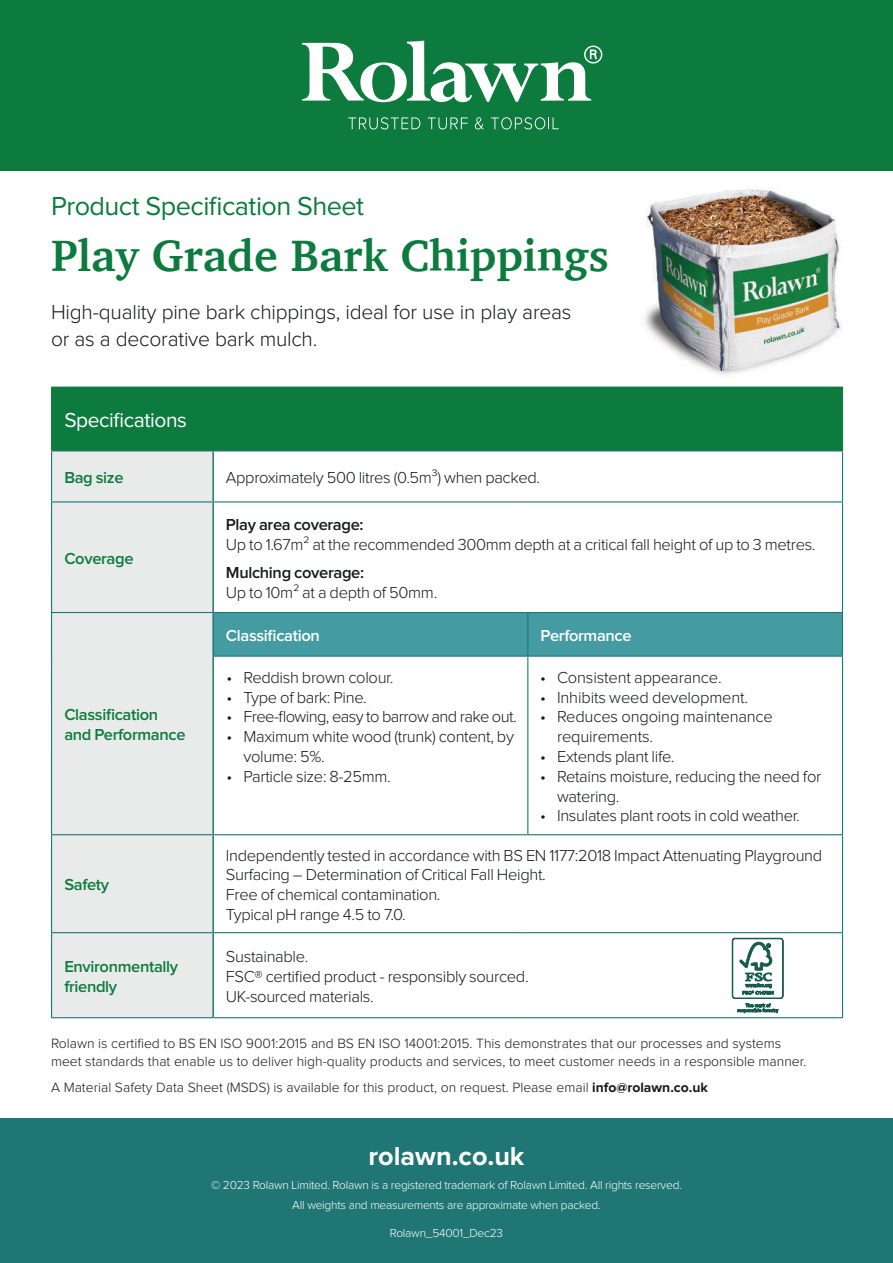
<style>
.page{position:relative;width:893px;height:1263px;background:#fff}
.page>*{position:absolute;margin:0;border:0;box-sizing:border-box;transform-origin:0 0}
.t1{font:700 45px "Charter";color:#0d7b3e}
.t2{font:27px "Proxima Nova";letter-spacing:-.02em;color:#0d7b3e}
.t3{font:700 27px "Proxima Nova";color:#fff}
.t4{font:300 21px/27px "Proxima Nova";letter-spacing:-.01em;color:#17191a}
.t5{font:21px "Proxima Nova";letter-spacing:-.02em;color:#fff}
.t6{font:300 16.5px/19.8px "Proxima Nova";letter-spacing:-.02em;color:#17191a}
.t7{font:600 16.5px/19.8px "Proxima Nova";letter-spacing:-.02em;color:#0d7b3e}
.t8{font:600 16.5px "Proxima Nova";letter-spacing:-.02em;color:#17191a}
.t9{font:600 16.5px "Proxima Nova";letter-spacing:-.02em;color:#fff}
.t10{font:300 13.95px/18px "Proxima Nova";color:#17191a}
.t11{font:300 12px/19.8px "Proxima Nova";letter-spacing:-.02em;color:#fff;text-align:center}
.s1{font-weight:700}
</style>
<div class="page">
<img style="left:624px;top:170px;width:246px;height:220px">
<div style="left:0;top:0;width:893px;height:170px;background:#0d7b3e"></div>
<svg style="left:302px;top:41px;width:300px;height:61px"></svg>
<svg style="left:348px;top:117px;width:72px;height:12px"></svg>
<svg style="left:428px;top:117px;width:40px;height:12px"></svg>
<svg style="left:475px;top:117px;width:9px;height:12px"></svg>
<svg style="left:491px;top:117px;width:68px;height:12px"></svg>
<div style="left:52px;top:387px;width:790px;height:64px;background:#0d7b3e"></div>
<div style="left:52px;top:451px;width:160px;height:566px;background:#e9eaea"></div>
<div style="left:214px;top:613px;width:628px;height:42px;background:#449ca2"></div>
<hr style="left:212px;top:451px;width:2px;height:50px;background:#1f7675">
<hr style="left:212px;top:502px;width:2px;height:110px;background:#1f7675">
<hr style="left:212px;top:613px;width:2px;height:43px;background:#1f7675">
<hr style="left:212px;top:656px;width:2px;height:178px;background:#1f7675">
<hr style="left:212px;top:835px;width:2px;height:97px;background:#1f7675">
<hr style="left:212px;top:933px;width:2px;height:84px;background:#1f7675">
<hr style="left:51px;top:451px;width:1px;height:50px;background:#1f7675">
<hr style="left:842px;top:451px;width:1px;height:50px;background:#1f7675">
<hr style="left:51px;top:502px;width:1px;height:110px;background:#1f7675">
<hr style="left:842px;top:502px;width:1px;height:110px;background:#1f7675">
<hr style="left:51px;top:612px;width:162px;height:1px;background:#1f7675">
<hr style="left:51px;top:613px;width:1px;height:43px;background:#1f7675">
<hr style="left:213px;top:612px;width:315px;height:1px;background:#1f7675">
<hr style="left:528px;top:612px;width:315px;height:1px;background:#1f7675">
<hr style="left:527px;top:613px;width:1px;height:42px;background:#1f7675">
<hr style="left:842px;top:613px;width:1px;height:42px;background:#1f7675">
<hr style="left:51px;top:656px;width:1px;height:178px;background:#1f7675">
<hr style="left:214px;top:655px;width:314px;height:2px;background:#1f7675">
<hr style="left:528px;top:655px;width:315px;height:2px;background:#1f7675">
<hr style="left:527px;top:657px;width:1px;height:177px;background:#1f7675">
<hr style="left:842px;top:657px;width:1px;height:177px;background:#1f7675">
<hr style="left:51px;top:835px;width:1px;height:97px;background:#1f7675">
<hr style="left:842px;top:835px;width:1px;height:97px;background:#1f7675">
<hr style="left:51px;top:933px;width:1px;height:84px;background:#1f7675">
<hr style="left:842px;top:933px;width:1px;height:84px;background:#1f7675">
<hr style="left:51px;top:387px;width:162px;height:1px;background:#0d7b3e">
<hr style="left:51px;top:388px;width:1px;height:62px;background:#0d7b3e">
<hr style="left:528px;top:387px;width:315px;height:1px;background:#0d7b3e">
<hr style="left:842px;top:388px;width:1px;height:62px;background:#0d7b3e">
<hr style="left:51px;top:450px;width:162px;height:1px;background:#1f7675">
<hr style="left:213px;top:450px;width:315px;height:1px;background:#1f7675">
<hr style="left:528px;top:450px;width:315px;height:1px;background:#1f7675">
<hr style="left:51px;top:501px;width:162px;height:1px;background:#1f7675">
<hr style="left:213px;top:501px;width:315px;height:1px;background:#1f7675">
<hr style="left:528px;top:501px;width:315px;height:1px;background:#1f7675">
<hr style="left:51px;top:834px;width:162px;height:1px;background:#1f7675">
<hr style="left:213px;top:834px;width:315px;height:1px;background:#1f7675">
<hr style="left:528px;top:834px;width:315px;height:1px;background:#1f7675">
<hr style="left:51px;top:932px;width:162px;height:1px;background:#1f7675">
<hr style="left:213px;top:932px;width:315px;height:1px;background:#1f7675">
<hr style="left:528px;top:932px;width:315px;height:1px;background:#1f7675">
<hr style="left:51px;top:1017px;width:162px;height:1px;background:#1f7675">
<hr style="left:213px;top:1017px;width:315px;height:1px;background:#1f7675">
<hr style="left:528px;top:1017px;width:315px;height:1px;background:#1f7675">
<svg style="left:727px;top:934px;width:59px;height:82px"></svg>
<svg style="left:732px;top:938px;width:51px;height:60px"></svg>
<svg style="left:738px;top:1004px;width:40px;height:9px"></svg>
<div style="left:0;top:1118px;width:893px;height:145px;background:#1f7675"></div>
<h2 class="t2" style="left:51px;top:194px;width:315px">Product Specification Sheet</h2>
<h1 class="t1" style="left:51px;top:238px;width:559px">Play Grade Bark Chippings</h1>
<p class="t4" style="left:51px;top:298px;width:522px">High-quality pine bark chippings, ideal for use in play areas or as a decorative bark mulch.</p>
<p class="t5" style="left:64px;top:411px;width:124px">Specifications</p>
<p class="t7" style="left:64px;top:468px;width:61px">Bag size</p>
<p class="t6" style="left:226px;top:468px;width:316px">Approximately 500 litres (0.5m³) when packed.</p>
<p class="t7" style="left:64px;top:549px;width:71px">Coverage</p>
<p class="t7" style="left:64px;top:706px;width:123px">Classification and Performance</p>
<p class="t7" style="left:64px;top:876px;width:46px">Safety</p>
<p class="t8" style="left:226px;top:517px;width:139px">Play area coverage:</p>
<p class="t6" style="left:226px;top:534px;width:591px">Up to 1.67m² at the recommended 300mm depth at a critical fall height of up to 3 metres.</p>
<p class="t8" style="left:226px;top:565px;width:140px">Mulching coverage:</p>
<p class="t6" style="left:226px;top:583px;width:213px">Up to 10m² at a depth of 50mm.</p>
<p class="t9" style="left:226px;top:628px;width:95px">Classification</p>
<p class="t9" style="left:541px;top:628px;width:93px">Performance</p>
<p class="t6" style="left:226px;top:668px;width:168px">• Reddish brown colour.</p>
<p class="t6" style="left:226px;top:687px;width:142px">• Type of bark: Pine.</p>
<p class="t6" style="left:226px;top:707px;width:292px">• Free-flowing, easy to barrow and rake out.</p>
<p class="t6" style="left:243px;top:727px;width:272px;text-indent:-17px">• Maximum white wood (trunk) content, by volume: 5%.</p>
<p class="t6" style="left:226px;top:767px;width:166px">• Particle size: 8-25mm.</p>
<p class="t6" style="left:540px;top:668px;width:183px">• Consistent appearance.</p>
<p class="t6" style="left:540px;top:687px;width:210px">• Inhibits weed development.</p>
<p class="t6" style="left:557px;top:707px;width:217px;text-indent:-17px">• Reduces ongoing maintenance requirements.</p>
<p class="t6" style="left:540px;top:747px;width:136px">• Extends plant life.</p>
<p class="t6" style="left:557px;top:767px;width:266px;text-indent:-17px">• Retains moisture, reducing the need for watering.</p>
<p class="t6" style="left:540px;top:806px;width:261px">• Insulates plant roots in cold weather.</p>
<p class="t6" style="left:226px;top:845px;width:598px">Independently tested in accordance with BS EN 1177:2018 Impact Attenuating Playground Surfacing – Determination of Critical Fall Height.<br>Free of chemical contamination.<br>Typical pH range 4.5 to 7.0.</p>
<p class="t7" style="left:64px;top:957px;width:115px">Environmentally friendly</p>
<p class="t6" style="left:226px;top:947px;width:304px">Sustainable.<br>FSC® certified product - responsibly sourced.<br>UK-sourced materials.</p>
<p class="t10" style="left:51px;top:1034px;width:757px">Rolawn is certified to BS EN ISO 9001:2015 and BS EN ISO 14001:2015. This demonstrates that our processes and systems meet standards that enable us to deliver high-quality products and services, to meet customer needs in a responsible manner.</p>
<p class="t10" style="left:51px;top:1078px;width:658px">A Material Safety Data Sheet (MSDS) is available for this product, on request. Please email <span class="s1">info@rolawn.co.uk</span></p>
<h2 class="t3" style="left:368px;top:1144px;width:157px">rolawn.co.uk</h2>
<p class="t11" style="left:211px;top:1175px;width:472px">© 2023 Rolawn Limited. Rolawn is a registered trademark of Rolawn Limited. All rights reserved.<br>All weights and measurements are approximate when packed.</p>
<p class="t11" style="left:390px;top:1223px;width:115px">Rolawn_54001_Dec23</p>
</div>
